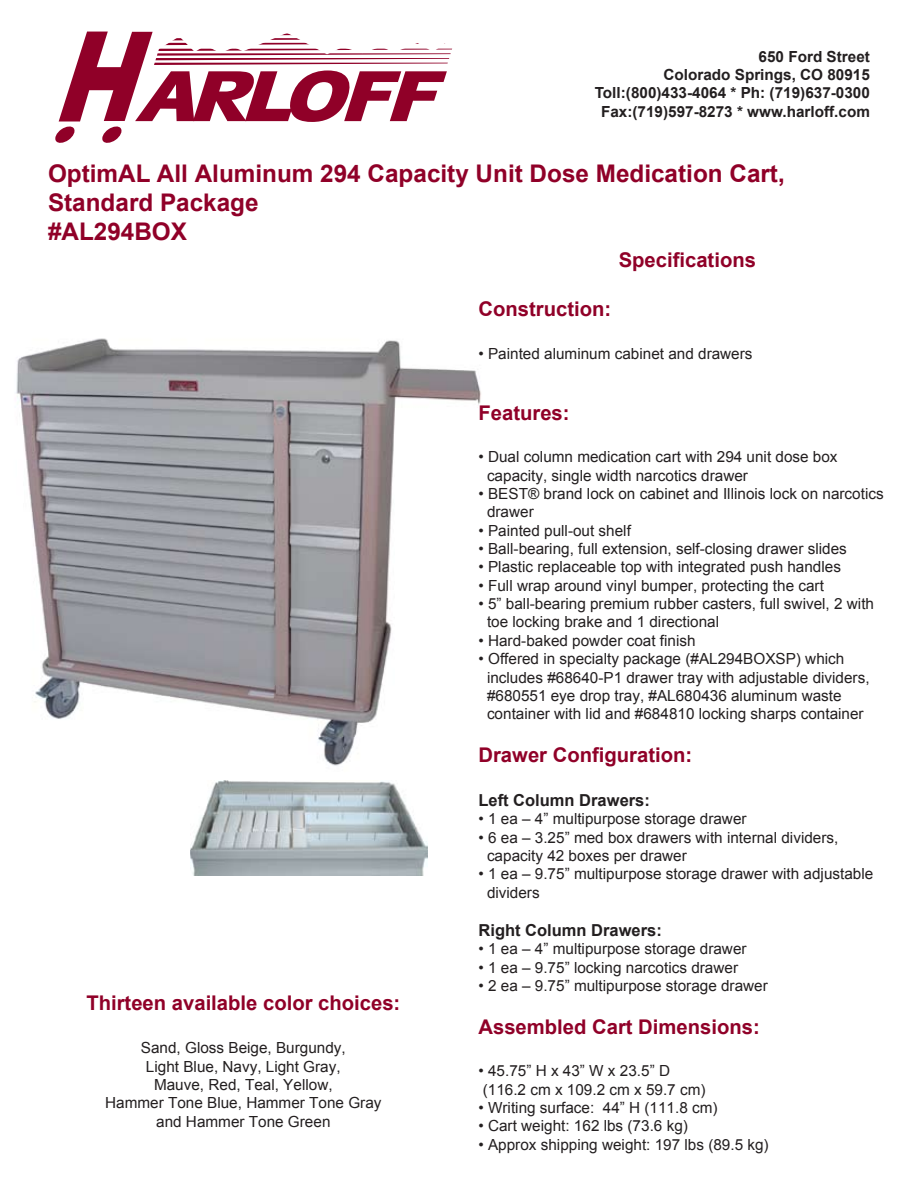
<style>
.page{position:relative;width:918px;height:1188px;background:#fff}
.page>*{position:absolute;margin:0;border:0;box-sizing:border-box;transform-origin:0 0}
.t1{font:700 24.3px/29.1px "Arial";color:#900028}
.t2{font:700 20.25px "Arial";color:#900028}
.t3{font:700 16.5px "Arial";color:#231f20}
.t4{font:15.3px/18.3px "Arial";color:#231f20}
.t5{font:700 15.3px/18.3px "Arial";color:#231f20;text-align:right}
</style>
<div class="page">
<img style="left:16px;top:338px;width:465px;height:443px">
<svg style="left:55px;top:31px;width:397px;height:112px"></svg>
<img style="left:190px;top:781px;width:237px;height:94px">
<p class="t5" style="left:595px;top:47px;width:277px">650 Ford Street<br>Colorado Springs, CO 80915<br>Toll:(800)433-4064 * Ph: (719)637-0300<br>Fax:(719)597-8273 * www.harloff.com</p>
<h1 class="t1" style="left:48px;top:159px;width:738px">OptimAL All Aluminum 294 Capacity Unit Dose Medication Cart,<br>Standard Package<br>#AL294BOX</h1>
<h2 class="t2" style="left:619px;top:247px;width:139px">Specifications</h2>
<h2 class="t2" style="left:86px;top:990px;width:315px">Thirteen available color choices:</h2>
<p class="t4" style="left:105px;top:1039px;width:278px;text-align:center">Sand, Gloss Beige, Burgundy,<br>Light Blue, Navy, Light Gray,<br>Mauve, Red, Teal, Yellow,<br>Hammer Tone Blue, Hammer Tone Gray and Hammer Tone Green</p>
<h2 class="t2" style="left:478px;top:295px;width:134px">Construction:</h2>
<p class="t4" style="left:478px;top:344px;width:276px">• Painted aluminum cabinet and drawers</p>
<h2 class="t2" style="left:478px;top:399px;width:93px">Features:</h2>
<p class="t4" style="left:487px;top:448px;width:352px;text-indent:-9px">• Dual column medication cart with 294 unit dose box capacity, single width narcotics drawer</p>
<p class="t4" style="left:487px;top:485px;width:398px;text-indent:-9px">• BEST® brand lock on cabinet and Illinois lock on narcotics drawer</p>
<p class="t4" style="left:478px;top:521px;width:154px">• Painted pull-out shelf</p>
<p class="t4" style="left:478px;top:540px;width:370px">• Ball-bearing, full extension, self-closing drawer slides</p>
<p class="t4" style="left:478px;top:558px;width:364px">• Plastic replaceable top with integrated push handles</p>
<p class="t4" style="left:478px;top:576px;width:347px">• Full wrap around vinyl bumper, protecting the cart</p>
<p class="t4" style="left:487px;top:595px;width:389px;text-indent:-9px">• 5” ball-bearing premium rubber casters, full swivel, 2 with toe locking brake and 1 directional</p>
<p class="t4" style="left:478px;top:631px;width:219px">• Hard-baked powder coat finish</p>
<p class="t4" style="left:487px;top:650px;width:384px;text-indent:-9px">• Offered in specialty package (#AL294BOXSP) which includes #68640-P1 drawer tray with adjustable dividers, #680551 eye drop tray, #AL680436 aluminum waste container with lid and #684810 locking sharps container</p>
<h2 class="t2" style="left:478px;top:741px;width:215px">Drawer Configuration:</h2>
<p class="t3" style="left:478px;top:789px;width:173px">Left Column Drawers:</p>
<p class="t4" style="left:478px;top:810px;width:270px">• 1 ea – 4” multipurpose storage drawer</p>
<p class="t4" style="left:487px;top:828px;width:353px;text-indent:-9px">• 6 ea – 3.25” med box drawers with internal dividers, capacity 42 boxes per drawer</p>
<p class="t4" style="left:487px;top:865px;width:388px;text-indent:-9px">• 1 ea – 9.75” multipurpose storage drawer with adjustable dividers</p>
<p class="t3" style="left:478px;top:919px;width:185px">Right Column Drawers:</p>
<p class="t4" style="left:478px;top:940px;width:270px">• 1 ea – 4” multipurpose storage drawer</p>
<p class="t4" style="left:478px;top:958px;width:261px">• 1 ea – 9.75” locking narcotics drawer</p>
<p class="t4" style="left:478px;top:977px;width:291px">• 2 ea – 9.75” multipurpose storage drawer</p>
<h2 class="t2" style="left:478px;top:1013px;width:283px">Assembled Cart Dimensions:</h2>
<p class="t4" style="left:478px;top:1062px;width:229px">• 45.75” H x 43” W x 23.5” D (116.2 cm x 109.2 cm x 59.7 cm)</p>
<p class="t4" style="left:478px;top:1099px;width:241px">• Writing surface: 44” H (111.8 cm)</p>
<p class="t4" style="left:478px;top:1117px;width:211px">• Cart weight: 162 lbs (73.6 kg)</p>
<p class="t4" style="left:478px;top:1135px;width:292px">• Approx shipping weight: 197 lbs (89.5 kg)</p>
</div>
